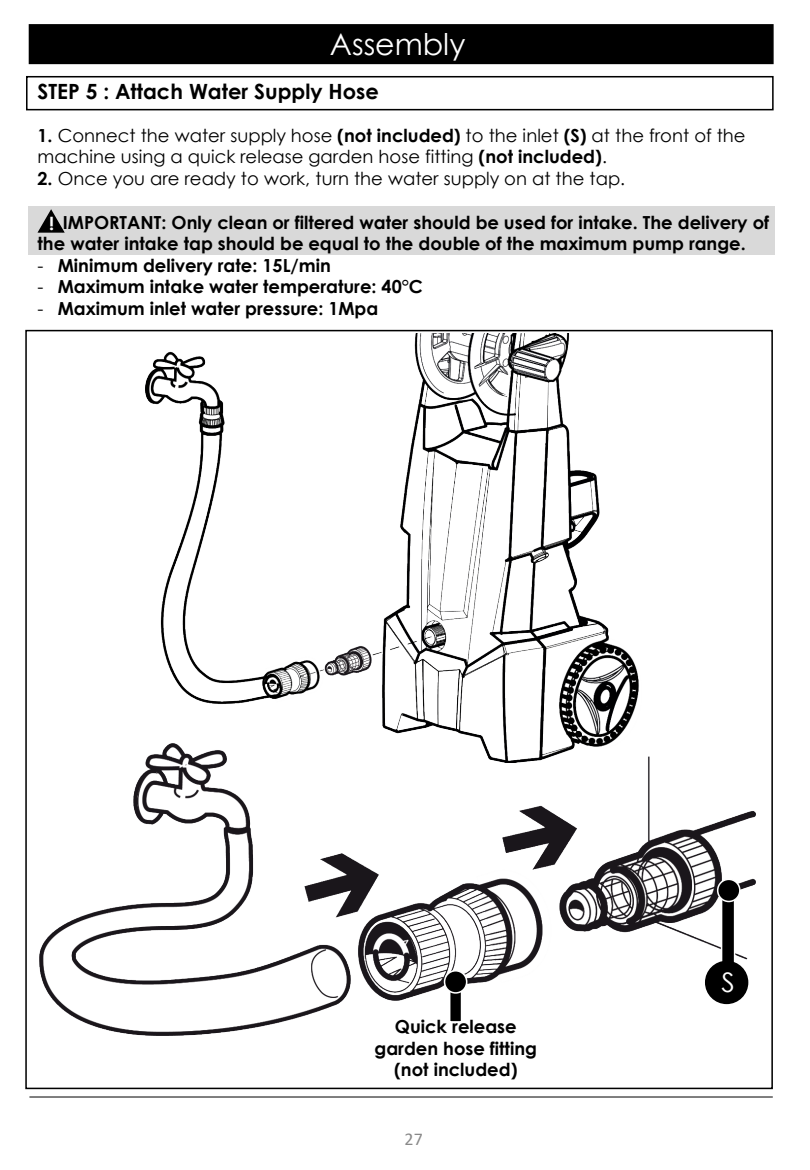
<style>
.page{position:relative;width:810px;height:1170px;background:#fff}
.page>*{position:absolute;margin:0;border:0;box-sizing:border-box;transform-origin:0 0}
.t1{font:30px "Century Gothic";color:#fff}
.t2{font:27px "Century Gothic";color:#fff}
.t3{font:700 21px "Century Gothic";color:#000}
.t4{font:700 18px/21.6px "Century Gothic";color:#000;text-align:center}
.t5{font:18px/21.6px "Century Gothic";color:#000}
.t6{font:18px "Calibri";color:#898989}
.t7{font:700 18px "Century Gothic";color:#fff}
.s1{font-weight:700}
.s2{font-weight:400}
</style>
<div class="page">
<hr style="left:29px;top:1097px;width:744px;height:1px;background:#000">
<div style="left:29px;top:24px;width:745px;height:40px;background:#000;border:2px solid #000"></div>
<div style="left:26px;top:76px;width:748px;height:34px;background:#fff;border:2px solid #000"></div>
<img style="left:146px;top:333px;width:493px;height:410px">
<img style="left:40px;top:743px;width:716px;height:292px">
<div style="left:721px;top:889px;width:14px;height:110px;background:#000;border:2px solid #fff"></div>
<div style="left:718px;top:879px;width:22px;height:22px;background:#000;border-radius:50%"></div>
<div style="left:717px;top:879px;width:24px;height:23px;border:2px solid #fff;border-radius:50%"></div>
<div style="left:706px;top:962px;width:42px;height:41px;background:#000;border-radius:50%"></div>
<div style="left:705px;top:961px;width:43px;height:43px;border:2px solid #000;border-radius:50%"></div>
<div style="left:449px;top:981px;width:13px;height:42px;background:#000;border:2px solid #fff"></div>
<div style="left:445px;top:971px;width:22px;height:22px;background:#000;border-radius:50%"></div>
<div style="left:444px;top:970px;width:23px;height:24px;border:2px solid #fff;border-radius:50%"></div>
<div style="left:28px;top:207px;width:746px;height:48px;background:#d9d9d9"></div>
<svg style="left:37px;top:209px;width:28px;height:24px"></svg>
<h1 class="t1" style="left:330px;top:24px;width:137px">Assembly</h1>
<p class="t3" style="left:38px;top:76px;width:343px">STEP 5 : Attach Water Supply Hose</p>
<p class="t5" style="left:38px;top:124px;width:710px"><span class="s1">1.</span> Connect the water supply hose <span class="s1">(not included)</span> to the inlet <span class="s1">(S)</span> at the front of the machine using a quick release garden hose fitting <span class="s1">(not included)</span>.</p>
<p class="t5" style="left:38px;top:167px;width:589px"><span class="s1">2.</span> Once you are ready to work, turn the water supply on at the tap.</p>
<p class="t4" style="left:38px;top:210px;width:733px;text-align:left;text-indent:25px">IMPORTANT: Only clean or filtered water should be used for intake. The delivery of the water intake tap should be equal to the double of the maximum pump range.</p>
<p class="t4" style="left:38px;top:254px;width:295px"><span class="s2">-</span> Minimum delivery rate: 15L/min</p>
<p class="t4" style="left:38px;top:275px;width:387px"><span class="s2">-</span> Maximum intake water temperature: 40°C</p>
<p class="t4" style="left:38px;top:297px;width:342px"><span class="s2">-</span> Maximum inlet water pressure: 1Mpa</p>
<p class="t7" style="left:49px;top:209px;width:7px">!</p>
<p class="t4" style="left:375px;top:1015px;width:164px">Quick release garden hose fitting (not included)</p>
<p class="t6" style="left:405px;top:1126px;width:20px">27</p>
<h2 class="t2" style="left:721px;top:963px;width:15px">S</h2>
</div>
